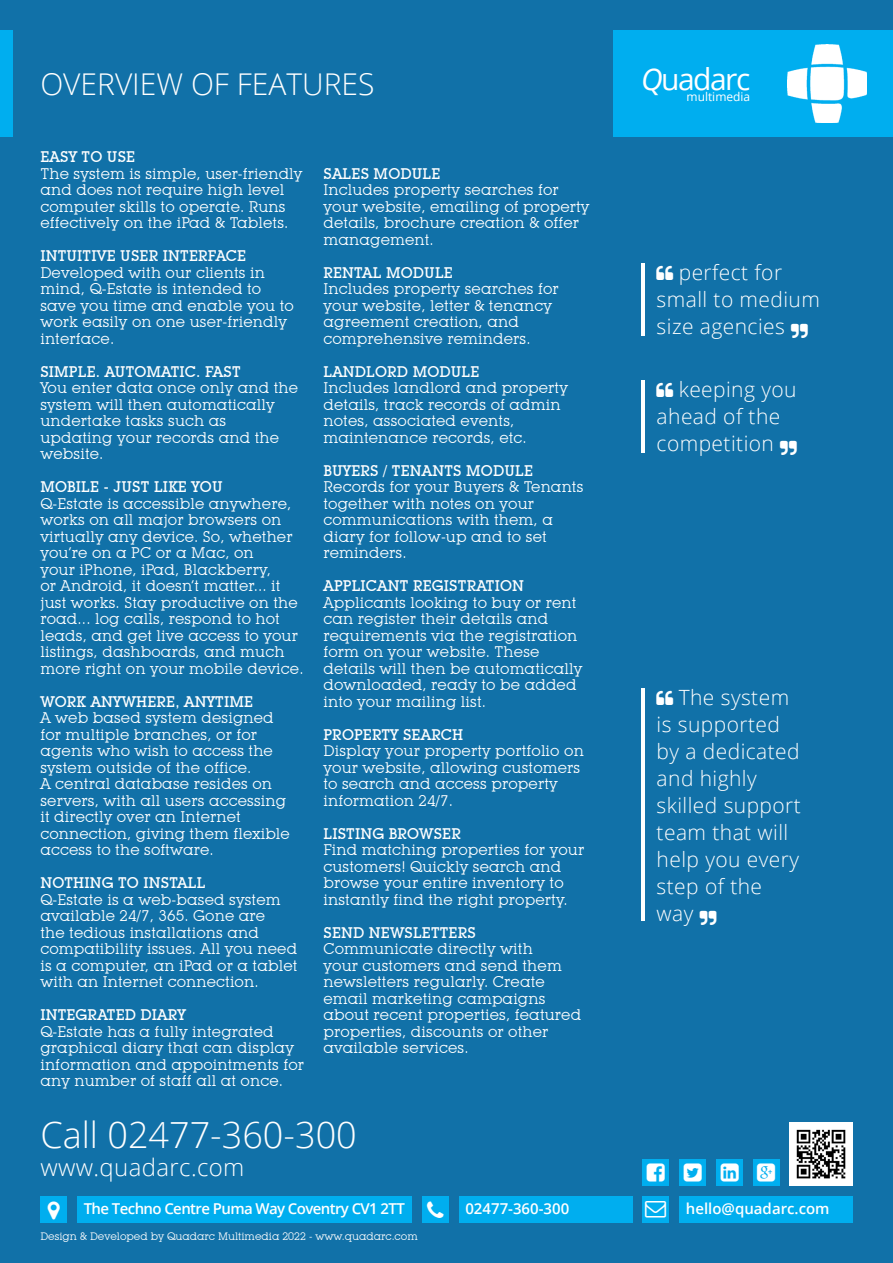
<style>
.page{position:relative;width:893px;height:1263px;background:#1171a8}
.page>*{position:absolute;margin:0;border:0;box-sizing:border-box;transform-origin:0 0}
.t1{font:300 36px "Open Sans";color:#fff}
.t2{font:300 30px "Open Sans";color:#fff}
.t3{font:30px "Open Sans";letter-spacing:-.05em;color:#fff}
.t4{font:300 24px "Open Sans";letter-spacing:.015em;color:#fff}
.t5{font:300 21px/27px "Open Sans";letter-spacing:.02em;color:#fff}
.t6{font:15px/16.5px "Lubalin Graph IT Cby BT";letter-spacing:.01em;color:#fff}
.t7{font:500 15px "Lubalin Graph IT Cby BT";letter-spacing:.01em;color:#fff}
.t8{font:600 15px "Open Sans";letter-spacing:-.04em;color:#fff}
.t9{font:600 15px "Open Sans";color:#fff}
.t10{font:12px "Open Sans";color:#fff}
.t11{font:10.5px "Lubalin Graph IT Cby BT";color:#fff}
.s1{font-style:italic}
</style>
<div class="page">
<div style="left:40px;top:1196px;width:27px;height:26px;background:#00aeef"></div>
<div style="left:422px;top:1196px;width:27px;height:26px;background:#00aeef"></div>
<div style="left:642px;top:1196px;width:27px;height:26px;background:#00aeef"></div>
<div style="left:642px;top:1159px;width:27px;height:26px;background:#00aeef"></div>
<div style="left:679px;top:1159px;width:27px;height:26px;background:#00aeef"></div>
<div style="left:716px;top:1159px;width:27px;height:26px;background:#00aeef"></div>
<div style="left:753px;top:1159px;width:26px;height:26px;background:#00aeef"></div>
<div style="left:77px;top:1196px;width:335px;height:26px;background:#00aeef"></div>
<div style="left:459px;top:1196px;width:173px;height:26px;background:#00aeef"></div>
<div style="left:679px;top:1196px;width:174px;height:26px;background:#00aeef"></div>
<img style="left:789px;top:1122px;width:64px;height:63px">
<div style="left:613px;top:31px;width:280px;height:106px;background:#00aeef"></div>
<img style="left:787px;top:44px;width:80px;height:79px">
<hr style="left:641px;top:381px;width:3px;height:72px;background:#fff">
<hr style="left:641px;top:263px;width:3px;height:73px;background:#fff">
<hr style="left:641px;top:689px;width:3px;height:232px;background:#fff">
<div style="left:0;top:31px;width:13px;height:106px;background:#00aeef"></div>
<p class="t2" style="left:40px;top:64px;width:336px">OVERVIEW OF FEATURES</p>
<p class="t7" style="left:40px;top:148px;width:96px">EASY TO USE</p>
<p class="t6" style="left:40px;top:165px;width:264px">The system is simple, user-friendly and does not require high level computer skills to operate. Runs</p>
<p class="t6" style="left:40px;top:215px;width:250px">effectively on the iPad &amp; Tablets.</p>
<p class="t7" style="left:40px;top:247px;width:207px">INTUITIVE USER INTERFACE</p>
<p class="t6" style="left:40px;top:264px;width:255px">Developed with our clients in mind, Q-Estate is intended to save you time and enable you to work easily on one user-friendly interface.</p>
<p class="t7" style="left:40px;top:362px;width:202px">SIMPLE. AUTOMATIC. FAST</p>
<p class="t6" style="left:40px;top:380px;width:259px">You enter data once only and the system will then automatically undertake tasks such as updating your records and the website.</p>
<p class="t7" style="left:40px;top:478px;width:184px">MOBILE - JUST LIKE YOU</p>
<p class="t6" style="left:40px;top:495px;width:265px">Q-Estate is accessible anywhere, works on all major browsers on virtually any device. So, whether you’re on a PC or a Mac, on<br>your iPhone, iPad, Blackberry,<br>or Android, it doesn’t matter... it just works. Stay productive on the road... log calls, respond to hot leads, and get live access to your listings, dashboards, and much more right on your mobile device.</p>
<p class="t7" style="left:40px;top:692px;width:214px">WORK ANYWHERE, ANYTIME</p>
<p class="t6" style="left:40px;top:710px;width:235px">A web based system designed</p>
<p class="t6" style="left:40px;top:726px;width:218px">for multiple branches, or for</p>
<p class="t6" style="left:40px;top:743px;width:234px">agents who wish to access the</p>
<p class="t6" style="left:40px;top:759px;width:213px">system outside of the office.</p>
<p class="t6" style="left:40px;top:776px;width:233px">A central database resides on</p>
<p class="t6" style="left:40px;top:792px;width:251px">servers, with all users accessing it directly over an Internet connection, giving them flexible access to the software.</p>
<p class="t7" style="left:40px;top:874px;width:167px">NOTHING TO INSTALL</p>
<p class="t6" style="left:40px;top:891px;width:259px">Q-Estate is a web-based system available 24/7, 365. Gone are<br>the tedious installations and compatibility issues. All you need is a computer, an iPad or a tablet with an Internet connection.</p>
<p class="t7" style="left:40px;top:1006px;width:147px">INTEGRATED DIARY</p>
<p class="t6" style="left:40px;top:1023px;width:265px">Q-Estate has a fully integrated graphical diary that can display information and appointments for any number of staff all at once.</p>
<p class="t7" style="left:323px;top:164px;width:118px">SALES MODULE</p>
<p class="t6" style="left:323px;top:182px;width:268px">Includes property searches for your website, emailing of property details, brochure creation &amp; offer management.</p>
<p class="t7" style="left:323px;top:263px;width:131px">RENTAL MODULE</p>
<p class="t6" style="left:323px;top:281px;width:237px">Includes property searches for your website, letter &amp; tenancy agreement creation, and comprehensive reminders.</p>
<p class="t7" style="left:323px;top:362px;width:158px">LANDLORD MODULE</p>
<p class="t6" style="left:323px;top:380px;width:246px">Includes landlord and property details, track records of admin notes, associated events, maintenance records, etc.</p>
<p class="t7" style="left:323px;top:461px;width:211px">BUYERS / TENANTS MODULE</p>
<p class="t6" style="left:323px;top:479px;width:261px">Records for your Buyers &amp; Tenants together with notes on your communications with them, a diary for follow-up and to set reminders.</p>
<p class="t7" style="left:323px;top:577px;width:202px">APPLICANT REGISTRATION</p>
<p class="t6" style="left:323px;top:594px;width:260px">Applicants looking to buy or rent can register their details and requirements via the registration form on your website. These details will then be automatically downloaded, ready to be added into your mailing list.</p>
<p class="t7" style="left:323px;top:725px;width:141px">PROPERTY SEARCH</p>
<p class="t6" style="left:323px;top:743px;width:262px">Display your property portfolio on your website, allowing customers to search and access property information 24/7.</p>
<p class="t7" style="left:323px;top:824px;width:139px">LISTING BROWSER</p>
<p class="t6" style="left:323px;top:842px;width:262px">Find matching properties for your customers! Quickly search and browse your entire inventory to instantly find the right property.</p>
<p class="t7" style="left:323px;top:923px;width:154px">SEND NEWSLETTERS</p>
<p class="t6" style="left:323px;top:941px;width:259px">Communicate directly with<br>your customers and send them newsletters regularly. Create email marketing campaigns about recent properties, featured properties, discounts or other available services.</p>
<p class="t1" style="left:40px;top:1110px;width:318px">Call 02477-360-300</p>
<p class="t4" style="left:40px;top:1151px;width:206px">www.quadarc.com</p>
<p class="t3" style="left:641px;top:58px;width:111px"><span class="s1">Q</span>uadarc</p>
<p class="t10" style="left:686px;top:89px;width:65px">multimedia</p>
<p class="t5" style="left:657px;top:258px;width:165px;text-indent:22px">perfect for small to medium size agencies</p>
<p class="t5" style="left:679px;top:375px;width:119px">keeping you</p>
<p class="t5" style="left:657px;top:402px;width:125px">ahead of the</p>
<p class="t5" style="left:657px;top:429px;width:119px">competition</p>
<p class="t5" style="left:657px;top:683px;width:146px;text-indent:22px">The system is supported by a dedicated and highly skilled support</p>
<p class="t5" style="left:657px;top:818px;width:144px">team that will help you every step of the way</p>
<p class="t8" style="left:84px;top:1198px;width:323px">The Techno Centre Puma Way Coventry CV1 2TT</p>
<p class="t9" style="left:465px;top:1198px;width:105px">02477-360-300</p>
<p class="t9" style="left:686px;top:1198px;width:145px">hello@quadarc.com</p>
<p class="t11" style="left:40px;top:1230px;width:379px">Design &amp; Developed by Quadarc Multimedia 2022 - www.quadarc.com</p>
</div>
